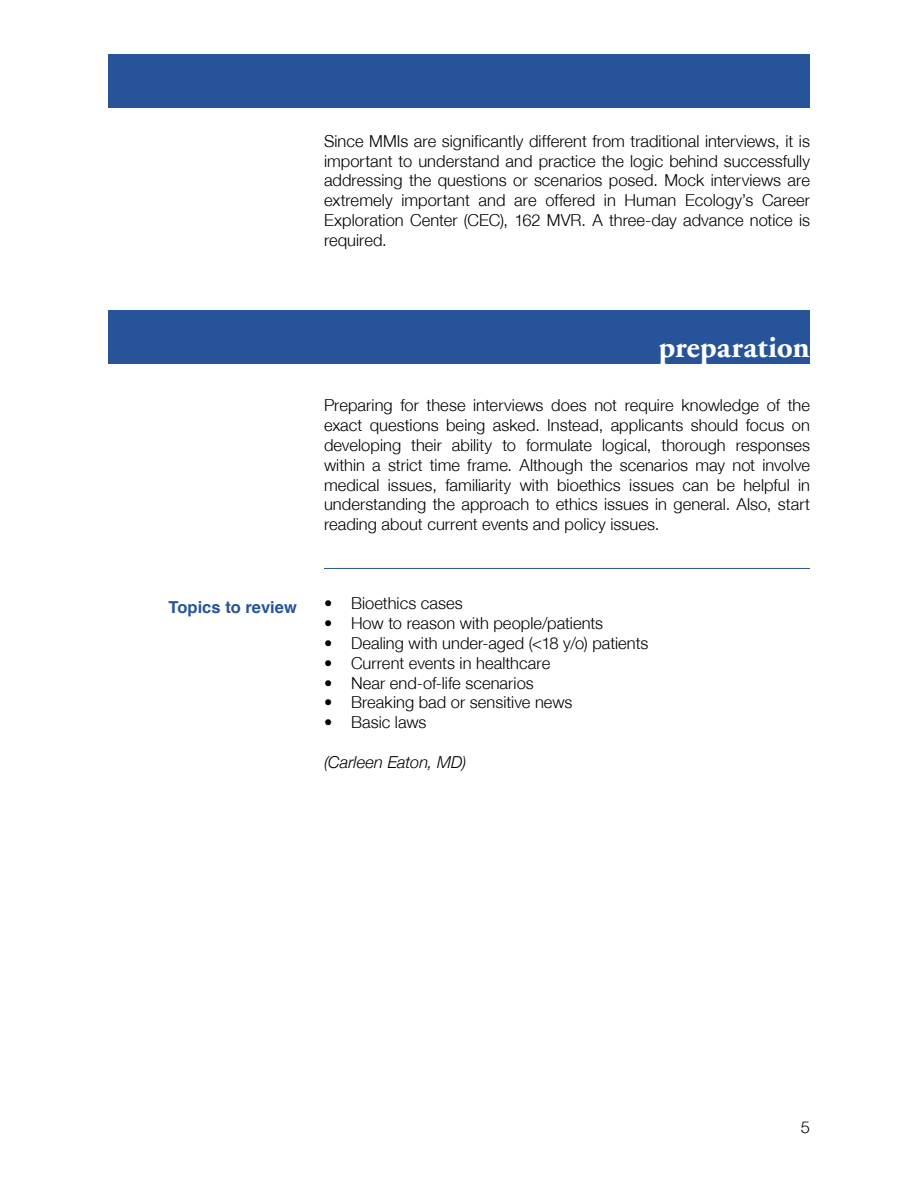
<style>
.page{position:relative;width:918px;height:1188px;background:#fff}
.page>*{position:absolute;margin:0;border:0;box-sizing:border-box;transform-origin:0 0}
.t1{font:700 31.5px "Adobe Garamond Pro";color:#fff}
.Regular_Content_Para{font:300 16.5px/19.8px "Helvetica 45";letter-spacing:.005em;color:#000;text-align:justify}
.Regular_Content_Para-2{font:italic 300 16.5px "Helvetica Neue";letter-spacing:.005em;color:#000}
.t2{font:700 16.5px "Helvetica";letter-spacing:.005em;color:#275498}
</style>
<div class="page">
<div style="left:108px;top:54px;width:702px;height:54px;background:#275498"></div>
<div style="left:108px;top:310px;width:702px;height:54px;background:#275498"></div>
<hr style="left:324px;top:568px;width:486px;height:1px;background:#275498">
<p class="Regular_Content_Para" style="left:324px;top:131px;width:488px">Since MMIs are significantly different from traditional interviews, it is important to understand and practice the logic behind successfully addressing the questions or scenarios posed. Mock interviews are extremely important and are offered in Human Ecology’s Career Exploration Center (CEC), 162 MVR. A three-day advance notice is required.</p>
<p class="t2" style="left:169px;top:594px;width:130px">Topics to review</p>
<p class="t1" style="left:658px;top:328px;width:153px">preparation</p>
<p class="Regular_Content_Para" style="left:324px;top:395px;width:488px">Preparing for these interviews does not require knowledge of the exact questions being asked. Instead, applicants should focus on developing their ability to formulate logical, thorough responses within a strict time frame. Although the scenarios may not involve medical issues, familiarity with bioethics issues can be helpful in understanding the approach to ethics issues in general. Also, start reading about current events and policy issues.</p>
<p class="Regular_Content_Para" style="left:324px;top:593px;width:140px">• Bioethics cases</p>
<p class="Regular_Content_Para" style="left:324px;top:613px;width:281px">• How to reason with people/patients</p>
<p class="Regular_Content_Para" style="left:324px;top:633px;width:326px">• Dealing with under-aged (&lt;18 y/o) patients</p>
<p class="Regular_Content_Para" style="left:324px;top:653px;width:228px">• Current events in healthcare</p>
<p class="Regular_Content_Para" style="left:324px;top:672px;width:211px">• Near end-of-life scenarios</p>
<p class="Regular_Content_Para" style="left:324px;top:692px;width:250px">• Breaking bad or sensitive news</p>
<p class="Regular_Content_Para" style="left:324px;top:712px;width:104px">• Basic laws</p>
<p class="Regular_Content_Para-2" style="left:324px;top:749px;width:144px">(Carleen Eaton, MD)</p>
<p class="Regular_Content_Para" style="left:801px;top:1117px;width:11px">5</p>
</div>
